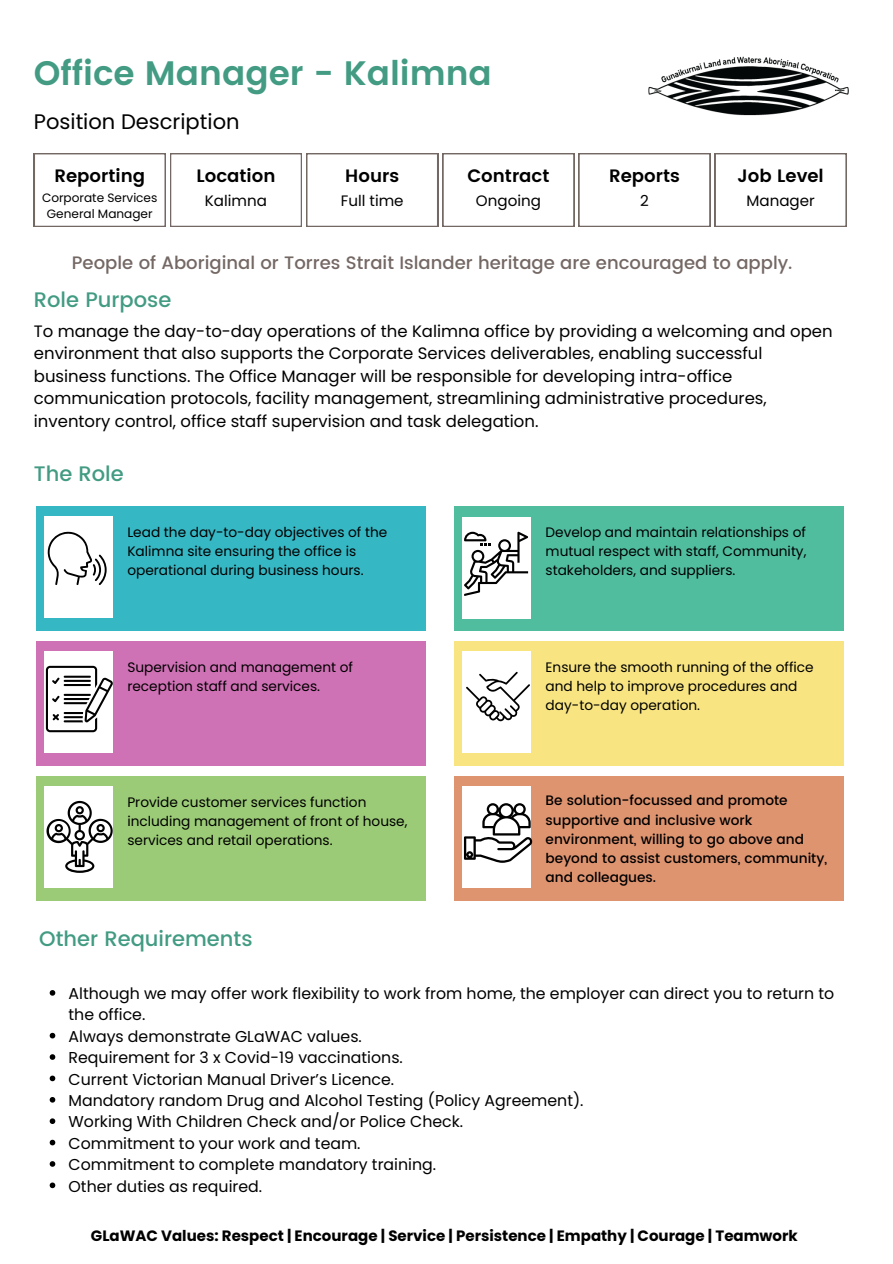
<style>
.page{position:relative;width:893px;height:1264px;background:#fff}
.page>*{position:absolute;margin:0;border:0;box-sizing:border-box;transform-origin:0 0}
.t1{font:600 33.9px "Poppins";color:#429b82}
.t2{font:500 21px "Poppins";color:#429b82}
.t3{font:21px "Poppins";color:#000}
.t4{font:500 18px "Poppins";color:#746864}
.t5{font:600 18px "Poppins";color:#000}
.t6{font:16.5px/22.5px "Poppins";color:#000}
.t7{font:15.75px/21.3px "Poppins";color:#000}
.t8{font:15.15px "Poppins";color:#000}
.t9{font:700 15px "Poppins";color:#000}
.t10{font:13.65px/19.2px "Poppins";color:#000}
.t11{font:500 13.65px/19.2px "Poppins";color:#000}
.t12{font:12.15px/16.2px "Poppins";color:#000;text-align:center}
</style>
<div class="page">
<img style="left:648px;top:56px;width:201px;height:60px">
<svg style="left:34px;top:153px;width:812px;height:73px"></svg>
<div style="left:36px;top:506px;width:389px;height:125px;background:#36b7c4"></div>
<div style="left:44px;top:516px;width:69px;height:102px;background:#fff"></div>
<div style="left:36px;top:641px;width:389px;height:125px;background:#cf71b5"></div>
<div style="left:44px;top:651px;width:69px;height:102px;background:#fff"></div>
<div style="left:36px;top:776px;width:389px;height:124px;background:#9bcb76"></div>
<div style="left:44px;top:786px;width:69px;height:102px;background:#fff"></div>
<div style="left:454px;top:776px;width:389px;height:124px;background:#df9470"></div>
<div style="left:462px;top:786px;width:69px;height:102px;background:#fff"></div>
<div style="left:454px;top:641px;width:389px;height:125px;background:#f8e582"></div>
<div style="left:462px;top:651px;width:69px;height:102px;background:#fff"></div>
<div style="left:454px;top:506px;width:389px;height:125px;background:#50bd9f"></div>
<div style="left:462px;top:516px;width:69px;height:102px;background:#fff"></div>
<svg style="left:464px;top:803px;width:68px;height:59px"></svg>
<svg style="left:46px;top:801px;width:67px;height:71px"></svg>
<svg style="left:466px;top:671px;width:64px;height:50px"></svg>
<svg style="left:464px;top:531px;width:64px;height:65px"></svg>
<svg style="left:46px;top:666px;width:67px;height:66px"></svg>
<svg style="left:47px;top:532px;width:60px;height:53px"></svg>
<svg style="left:50px;top:990px;width:5px;height:5px"></svg>
<svg style="left:50px;top:1032px;width:5px;height:6px"></svg>
<svg style="left:50px;top:1054px;width:5px;height:5px"></svg>
<svg style="left:50px;top:1075px;width:5px;height:6px"></svg>
<svg style="left:50px;top:1097px;width:5px;height:5px"></svg>
<svg style="left:50px;top:1118px;width:5px;height:5px"></svg>
<svg style="left:50px;top:1139px;width:5px;height:6px"></svg>
<svg style="left:50px;top:1161px;width:5px;height:5px"></svg>
<svg style="left:50px;top:1182px;width:5px;height:6px"></svg>
<p class="t1" style="left:34px;top:53px;width:459px">Office Manager - Kalimna</p>
<p class="t3" style="left:34px;top:107px;width:207px">Position Description</p>
<p class="t5" style="left:54px;top:165px;width:92px">Reporting</p>
<p class="t12" style="left:42px;top:190px;width:117px">Corporate Services<br>General Manager</p>
<p class="t5" style="left:196px;top:165px;width:80px">Location</p>
<p class="t8" style="left:205px;top:190px;width:64px">Kalimna</p>
<p class="t5" style="left:345px;top:165px;width:55px">Hours</p>
<p class="t8" style="left:341px;top:190px;width:64px">Full time</p>
<p class="t5" style="left:467px;top:165px;width:83px">Contract</p>
<p class="t8" style="left:476px;top:190px;width:66px">Ongoing</p>
<p class="t5" style="left:609px;top:165px;width:72px">Reports</p>
<p class="t8" style="left:640px;top:190px;width:10px">2</p>
<p class="t5" style="left:737px;top:165px;width:88px">Job Level</p>
<p class="t8" style="left:746px;top:190px;width:70px">Manager</p>
<p class="t4" style="left:72px;top:252px;width:722px">People of Aboriginal or Torres Strait Islander heritage are encouraged to apply.</p>
<p class="t2" style="left:34px;top:288px;width:139px">Role Purpose</p>
<p class="t6" style="left:34px;top:319px;width:800px">To manage the day-to-day operations of the Kalimna office by providing a welcoming and open environment that also supports the Corporate Services deliverables, enabling successful business functions. The Office Manager will be responsible for developing intra-office communication protocols, facility management, streamlining administrative procedures, inventory control, office staff supervision and task delegation.</p>
<p class="t2" style="left:34px;top:461px;width:91px">The Role</p>
<p class="t10" style="left:127px;top:522px;width:261px">Lead the day-to-day objectives of the<br>Kalimna site ensuring the office is operational during business hours.</p>
<p class="t10" style="left:127px;top:657px;width:227px">Supervision and management of reception staff and services.</p>
<p class="t10" style="left:545px;top:522px;width:262px;text-align:justify">Develop and maintain relationships of mutual respect with staff, Community, stakeholders, and suppliers.</p>
<p class="t10" style="left:545px;top:657px;width:269px">Ensure the smooth running of the office and help to improve procedures and day-to-day operation.</p>
<p class="t10" style="left:127px;top:792px;width:281px">Provide customer services function including management of front of house, services and retail operations.</p>
<p class="t11" style="left:545px;top:791px;width:283px">Be solution-focussed and promote supportive and inclusive work environment, willing to go above and beyond to assist customers, community, and colleagues.</p>
<p class="t2" style="left:39px;top:926px;width:215px">Other Requirements</p>
<p class="t7" style="left:69px;top:982px;width:767px">Although we may offer work flexibility to work from home, the employer can direct you to return to the office.</p>
<p class="t7" style="left:69px;top:1025px;width:295px">Always demonstrate GLaWAC values.</p>
<p class="t7" style="left:69px;top:1047px;width:336px">Requirement for 3 x Covid-19 vaccinations.</p>
<p class="t7" style="left:69px;top:1068px;width:327px">Current Victorian Manual Driver’s Licence.</p>
<p class="t7" style="left:69px;top:1089px;width:516px">Mandatory random Drug and Alcohol Testing (Policy Agreement).</p>
<p class="t7" style="left:69px;top:1111px;width:396px">Working With Children Check and/or Police Check.</p>
<p class="t7" style="left:69px;top:1132px;width:293px">Commitment to your work and team.</p>
<p class="t7" style="left:69px;top:1153px;width:369px">Commitment to complete mandatory training.</p>
<p class="t7" style="left:69px;top:1175px;width:195px">Other duties as required.</p>
<p class="t9" style="left:91px;top:1224px;width:708px">GLaWAC Values: Respect | Encourage | Service | Persistence | Empathy | Courage | Teamwork</p>
</div>
